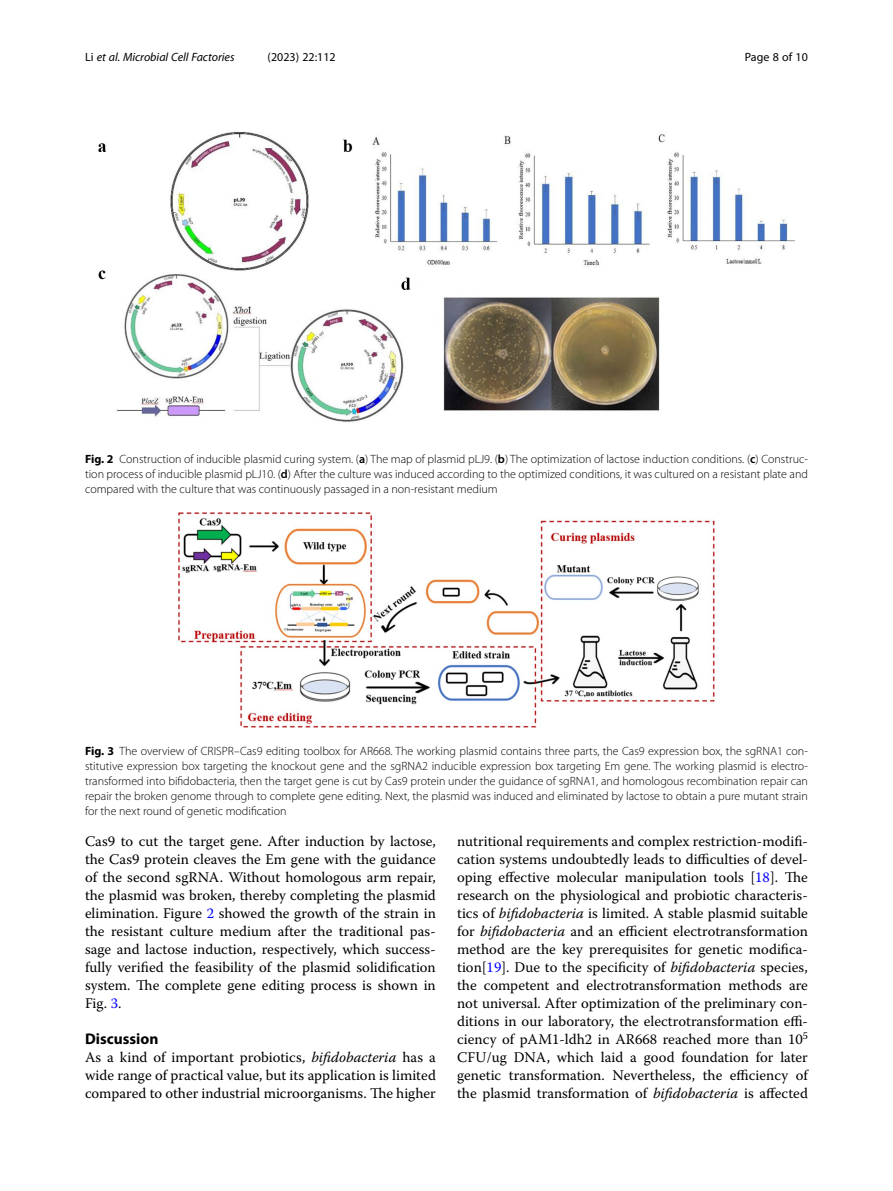
<style>
.page{position:relative;width:893px;height:1191px;background:#fff}
.page>*{position:absolute;margin:0;border:0;box-sizing:border-box;transform-origin:0 0}
.Head_1{font:700 15.45px "Myriad Pro";color:#000}
.Body_Text{font:14.7px/18px "Warnock Pro";color:#000;text-align:justify}
.Figure_Caption{font:300 12px/15px "Myriad Pro";color:#000;text-align:justify}
.t1{font:italic 12px "Myriad Pro";color:#000}
.t2{font:12px "Myriad Pro";color:#000}
.s1{font-style:normal}
.s2{font-weight:700}
.s3{font-weight:600}
.s4{color:#00f}
.s5{font-style:italic}
</style>
<div class="page">
<img style="left:178px;top:512px;width:536px;height:215px">
<img style="left:98px;top:131px;width:697px;height:291px">
<p class="t1" style="left:85px;top:50px;width:151px"><span class="s1">Li</span> et al. Microbial Cell Factories</p>
<p class="t2" style="left:268px;top:50px;width:70px">(2023) 22:112</p>
<p class="t2" style="left:745px;top:50px;width:65px">Page 8 of 10</p>
<p class="Figure_Caption" style="left:85px;top:452px;width:724px"><span class="s2">Fig. 2</span> Construction of inducible plasmid curing system. (<span class="s3">a</span>) The map of plasmid pLJ9. (<span class="s3">b</span>) The optimization of lactose induction conditions. (<span class="s3">c</span>) Construc&shy;tion process of inducible plasmid pLJ10. (<span class="s3">d</span>) After the culture was induced according to the optimized conditions, it was cultured on a resistant plate and compared with the culture that was continuously passaged in a non-resistant medium</p>
<p class="Figure_Caption" style="left:85px;top:743px;width:724px"><span class="s2">Fig. 3</span> The overview of CRISPR–Cas9 editing toolbox for AR668. The working plasmid contains three parts, the Cas9 expression box, the sgRNA1 con&shy;stitutive expression box targeting the knockout gene and the sgRNA2 inducible expression box targeting Em gene. The working plasmid is electro&shy;transformed into bifidobacteria, then the target gene is cut by Cas9 protein under the guidance of sgRNA1, and homologous recombination repair can repair the broken genome through to complete gene editing. Next, the plasmid was induced and eliminated by lactose to obtain a pure mutant strain for the next round of genetic modification</p>
<p class="Body_Text" style="left:85px;top:832px;width:352px">Cas9 to cut the target gene. After induction by lactose, the Cas9 protein cleaves the Em gene with the guidance of the second sgRNA. Without homologous arm repair, the plasmid was broken, thereby completing the plasmid elimination. Figure <span class="s4">2</span> showed the growth of the strain in the resistant culture medium after the traditional pas&shy;sage and lactose induction, respectively, which success&shy;fully verified the feasibility of the plasmid solidification system. The complete gene editing process is shown in Fig. <span class="s4">3</span>.</p>
<p class="Head_1" style="left:85px;top:1029px;width:75px">Discussion</p>
<p class="Body_Text" style="left:85px;top:1048px;width:352px">As a kind of important probiotics, <span class="s5">bifidobacteria</span> has a wide range of practical value, but its application is limited compared to other industrial microorganisms. The higher</p>
<p class="Body_Text" style="left:457px;top:832px;width:352px">nutritional requirements and complex restriction-modifi&shy;cation systems undoubtedly leads to difficulties of devel&shy;oping effective molecular manipulation tools [<span class="s4">18</span>]. The research on the physiological and probiotic characteris&shy;tics of <span class="s5">bifidobacteria</span> is limited. A stable plasmid suitable for <span class="s5">bifidobacteria</span> and an efficient electrotransformation method are the key prerequisites for genetic modifica&shy;tion[<span class="s4">19</span>]. Due to the specificity of <span class="s5">bifidobacteria</span> species, the competent and electrotransformation methods are not universal. After optimization of the preliminary con&shy;ditions in our laboratory, the electrotransformation effi&shy;ciency of pAM1-ldh2 in AR668 reached more than 10<sup>5<br></sup>CFU/ug DNA, which laid a good foundation for later genetic transformation. Nevertheless, the efficiency of the plasmid transformation of <span class="s5">bifidobacteria</span> is affected</p>
</div>
